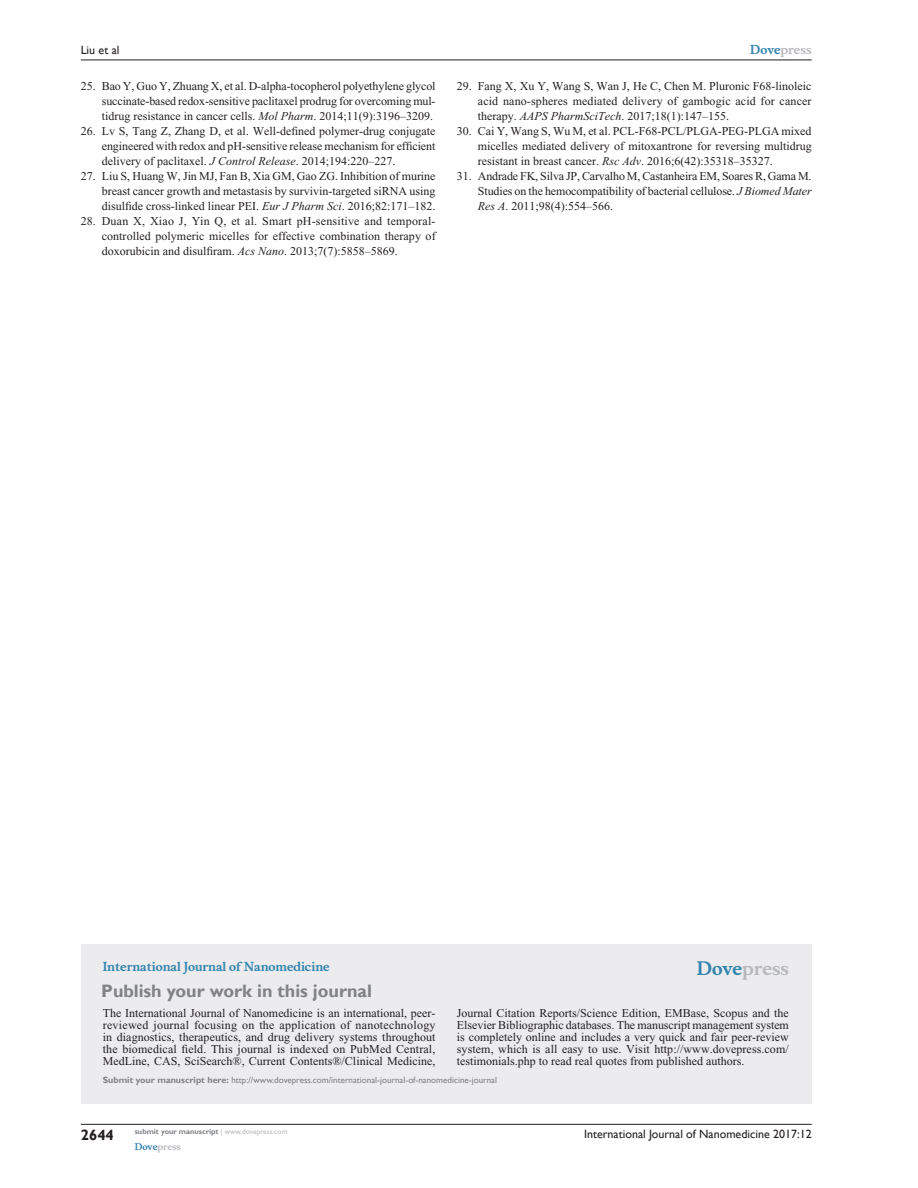
<style>
.page{position:relative;width:918px;height:1188px;background:#fff}
.page>*{position:absolute;margin:0;border:0;box-sizing:border-box;transform-origin:0 0}
.PromBx-H1{font:700 18px "Gill Sans";color:#808285}
.PromBx-Brand{font:700 18px "Musee";color:#b8b9bc}
.t1{font:700 15px "Gill Sans";color:#231f20}
.RefNL2{font:12px/15px "Times New Roman";color:#231f20;text-align:justify}
.PromBx-Tx{font:12px/12px "Times New Roman";color:#231f20;text-align:justify}
.t2{font:12px "Gill Sans";color:#231f20}
.PromBx-JrnlName{font:700 12px "Musee";color:#3485ae}
.t3{font:700 12px "Musee";color:#b8b9bc}
.PromBx-SubmitMssWebA{font:9px "Gill Sans";color:#808285}
.t4{font:700 9px "Musee";color:#b8b9bc}
.t5{font:700 7.5px "Gill Sans";color:#808285}
.s1{font-style:italic}
.s2{color:#3485ae}
.s3{font-weight:700}
.s4{font-weight:400;color:#b8b9bc}
</style>
<div class="page">
<div style="left:81px;top:944px;width:731px;height:159px;background:#ececee"></div>
<hr style="left:81px;top:1124px;width:731px;height:1px;background:#231f20">
<hr style="left:81px;top:60px;width:731px;height:1px;background:#231f20">
<p class="t2" style="left:81px;top:43px;width:40px">Liu et al</p>
<p class="RefNL2" style="left:102px;top:79px;width:335px;text-indent:-21px">25. Bao Y, Guo Y, Zhuang X, et al. D-alpha-tocopherol polyethylene glycol succinate-based redox-sensitive paclitaxel prodrug for overcoming mul&shy;tidrug resistance in cancer cells. <span class="s1">Mol Pharm</span>. 2014;11(9):3196–3209.</p>
<p class="RefNL2" style="left:102px;top:124px;width:335px;text-indent:-21px">26. Lv S, Tang Z, Zhang D, et al. Well-defined polymer-drug conjugate engineered with redox and pH-sensitive release mechanism for efficient delivery of paclitaxel. <span class="s1">J Control Release</span>. 2014;194:220–227.</p>
<p class="RefNL2" style="left:102px;top:169px;width:335px;text-indent:-21px">27. Liu S, Huang W, Jin MJ, Fan B, Xia GM, Gao ZG. Inhibition of murine breast cancer growth and metastasis by survivin-targeted siRNA using disulfide cross-linked linear PEI. <span class="s1">Eur J Pharm Sci</span>. 2016;82:171–182.</p>
<p class="RefNL2" style="left:102px;top:214px;width:335px;text-indent:-21px">28. Duan X, Xiao J, Yin Q, et al. Smart pH-sensitive and temporal&shy;controlled polymeric micelles for effective combination therapy of doxorubicin and disulfiram. <span class="s1">Acs Nano</span>. 2013;7(7):5858–5869.</p>
<p class="t3" style="left:750px;top:43px;width:63px"><span class="s2">Dove</span>press</p>
<p class="RefNL2" style="left:478px;top:79px;width:335px;text-indent:-21px">29. Fang X, Xu Y, Wang S, Wan J, He C, Chen M. Pluronic F68-linoleic acid nano-spheres mediated delivery of gambogic acid for cancer therapy. <span class="s1">AAPS PharmSciTech</span>. 2017;18(1):147–155.</p>
<p class="RefNL2" style="left:478px;top:124px;width:335px;text-indent:-21px">30. Cai Y, Wang S, Wu M, et al. PCL-F68-PCL/PLGA-PEG-PLGA mixed micelles mediated delivery of mitoxantrone for reversing multidrug resistant in breast cancer. <span class="s1">Rsc Adv</span>. 2016;6(42):35318–35327.</p>
<p class="RefNL2" style="left:478px;top:169px;width:335px;text-indent:-21px">31. Andrade FK, Silva JP, Carvalho M, Castanheira EM, Soares R, Gama M.<br>Studies on the hemocompatibility of bacterial cellulose. <span class="s1">J Biomed Mater Res A</span>. 2011;98(4):554–566.</p>
<p class="PromBx-JrnlName" style="left:103px;top:959px;width:228px">International Journal of Nanomedicine</p>
<p class="PromBx-H1" style="left:101px;top:980px;width:272px">Publish your work in this journal</p>
<p class="PromBx-Brand" style="left:697px;top:958px;width:94px"><span class="s2">Dove</span>press</p>
<p class="PromBx-Tx" style="left:103px;top:1007px;width:334px">The International Journal of Nanomedicine is an international, peer&shy;reviewed journal focusing on the application of nanotechnology in diagnostics, therapeutics, and drug delivery systems throughout the biomedical field. This journal is indexed on PubMed Central, MedLine, CAS, SciSearch®, Current Contents®/Clinical Medicine,</p>
<p class="PromBx-Tx" style="left:457px;top:1007px;width:334px">Journal Citation Reports/Science Edition, EMBase, Scopus and the Elsevier Bibliographic databases. The manuscript management system is completely online and includes a very quick and fair peer-review system, which is all easy to use. Visit http://www.dovepress.com/ testimonials.php to read real quotes from published authors.</p>
<p class="PromBx-SubmitMssWebA" style="left:103px;top:1075px;width:396px"><span class="s3">Submit your manuscript here:</span> http://www.dovepress.com/international-journal-of-nanomedicine-journal</p>
<p class="t1" style="left:81px;top:1126px;width:35px">2644</p>
<p class="t5" style="left:135px;top:1127px;width:154px">submit your manuscript <span class="s4">| www.dovepress.com</span></p>
<p class="t4" style="left:135px;top:1141px;width:48px"><span class="s2">Dove</span>press</p>
<p class="t2" style="left:584px;top:1127px;width:229px">International Journal of Nanomedicine 2017:12</p>
</div>
